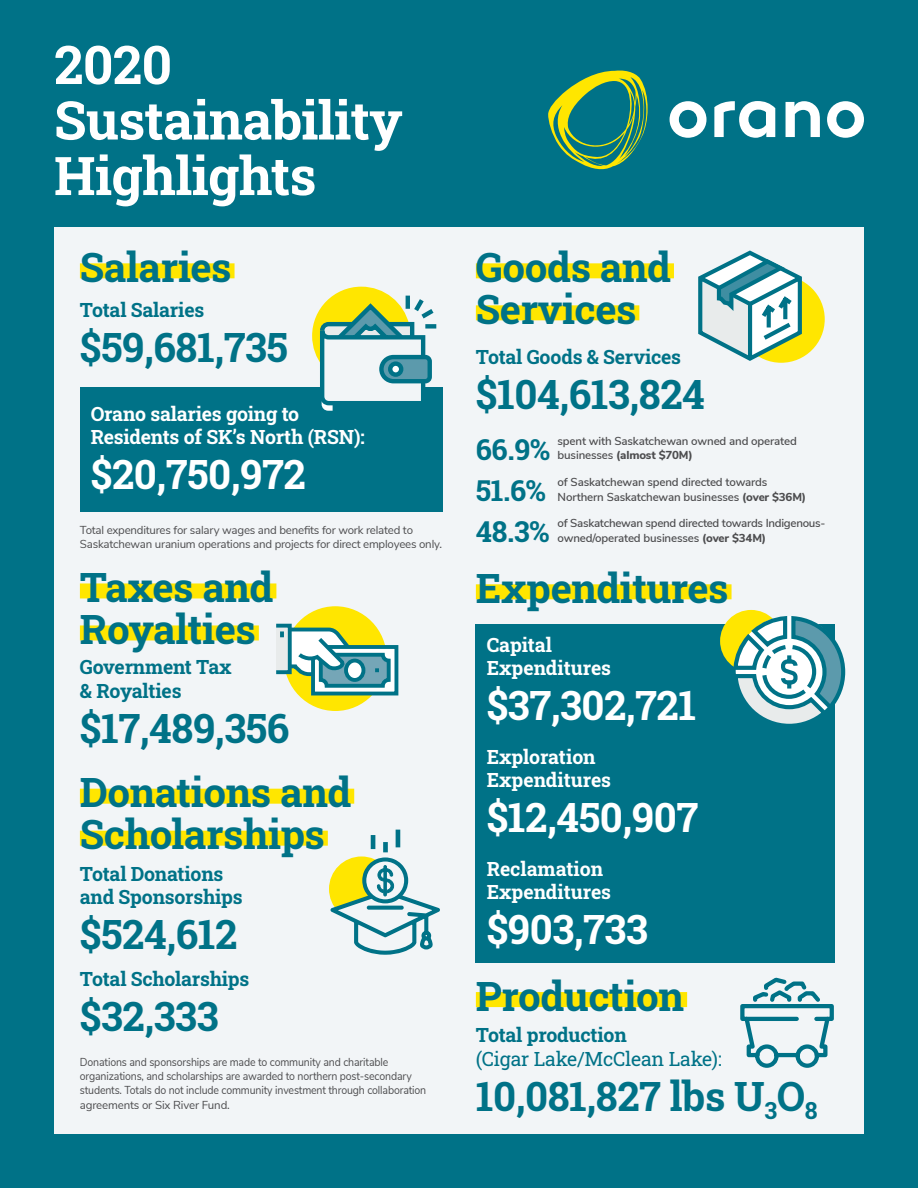
<style>
.page{position:relative;width:918px;height:1188px;background:#007287}
.page>*{position:absolute;margin:0;border:0;box-sizing:border-box;transform-origin:0 0}
.t1{font:700 53.25px/55.5px "Roboto Slab";letter-spacing:-.01em;color:#fff}
.t2{font:700 40.35px/42px "Roboto Slab";letter-spacing:-.01em;color:#007287}
.t3{font:700 40.35px "Roboto Slab";letter-spacing:-.01em;color:#fff}
.t4{font:700 28.8px/41.1px "Roboto Slab";color:#007287}
.t5{font:700 19.5px/23.4px "Roboto Slab";letter-spacing:-.01em;color:#007287}
.t6{font:700 19.5px/23.4px "Roboto Slab";letter-spacing:-.005em;color:#fff}
.t7{font:19.5px "Roboto Slab";letter-spacing:-.015em;color:#007287}
.t8{font:600 11.55px/14.4px "Nunito Sans";letter-spacing:-.015em;color:#4d4d4f}
.t9{font:11.55px/14.4px "Nunito Sans";letter-spacing:-.015em;color:#4d4d4f;scale:.92 1}
.t10{font:11.55px/14.4px "Nunito Sans";letter-spacing:-.015em;color:#4d4d4f}
.s1{font-weight:800}
</style>
<div class="page">
<div style="left:54px;top:54px;width:810px;height:1080px;background:#f2f5f7"></div>
<div style="left:0;top:0;width:918px;height:227px;background:#007287"></div>
<div style="left:476px;top:624px;width:359px;height:338px;background:#007287"></div>
<div style="left:80px;top:388px;width:362px;height:124px;background:#007287"></div>
<div style="left:80px;top:263px;width:155px;height:15px;background:#ffe600"></div>
<div style="left:80px;top:583px;width:196px;height:15px;background:#ffe600"></div>
<div style="left:80px;top:625px;width:179px;height:15px;background:#ffe600"></div>
<div style="left:80px;top:789px;width:274px;height:15px;background:#ffe600"></div>
<div style="left:80px;top:831px;width:248px;height:15px;background:#ffe600"></div>
<div style="left:476px;top:263px;width:198px;height:15px;background:#ffe600"></div>
<div style="left:476px;top:305px;width:163px;height:15px;background:#ffe600"></div>
<svg style="left:312px;top:287px;width:129px;height:124px"></svg>
<svg style="left:390px;top:364px;width:11px;height:11px"></svg>
<div style="left:388px;top:361px;width:15px;height:16px;border:4px solid #007287;border-radius:50%"></div>
<svg style="left:548px;top:71px;width:100px;height:98px"></svg>
<svg style="left:670px;top:101px;width:37px;height:37px"></svg>
<svg style="left:786px;top:101px;width:34px;height:36px"></svg>
<svg style="left:827px;top:101px;width:37px;height:37px"></svg>
<svg style="left:714px;top:101px;width:61px;height:37px"></svg>
<div style="left:738px;top:276px;width:87px;height:87px;background:#ffe600;border-radius:50%"></div>
<svg style="left:698px;top:250px;width:108px;height:113px"></svg>
<div style="left:720px;top:610px;width:62px;height:62px;background:#ffe600;border-radius:50%"></div>
<svg style="left:731px;top:614px;width:115px;height:110px"></svg>
<div style="left:476px;top:584px;width:256px;height:15px;background:#ffe600"></div>
<hr style="left:371px;top:835px;width:4px;height:14px;background:#007287">
<div style="left:383px;top:842px;width:5px;height:10px;background:#007287"></div>
<hr style="left:396px;top:830px;width:4px;height:17px;background:#007287">
<svg style="left:330px;top:857px;width:110px;height:98px"></svg>
<div style="left:284px;top:606px;width:103px;height:105px;background:#ffe600;border-radius:50%"></div>
<svg style="left:276px;top:622px;width:123px;height:75px"></svg>
<div style="left:476px;top:992px;width:211px;height:15px;background:#ffe600"></div>
<svg style="left:740px;top:977px;width:94px;height:91px"></svg>
<h1 class="t1" style="left:54px;top:36px;width:350px">2020<br>Sustainability<br>Highlights</h1>
<h2 class="t2" style="left:80px;top:245px;width:153px">Salaries</h2>
<h3 class="t5" style="left:80px;top:298px;width:126px">Total Salaries</h3>
<h2 class="t2" style="left:80px;top:325px;width:210px">$59,681,735</h2>
<h3 class="t6" style="left:91px;top:401px;width:275px">Orano salaries going to<br>Residents of SK’s North (RSN):</h3>
<h2 class="t3" style="left:91px;top:447px;width:217px">$20,750,972</h2>
<p class="t10" style="left:80px;top:522px;width:364px">Total expenditures for salary wages and benefits for work related to<br>Saskatchewan uranium operations and projects for direct employees only.</p>
<h2 class="t2" style="left:80px;top:565px;width:195px">Taxes and<br>Royalties</h2>
<h3 class="t5" style="left:80px;top:655px;width:153px">Government Tax &amp; Royalties</h3>
<h2 class="t2" style="left:80px;top:706px;width:211px">$17,489,356</h2>
<h2 class="t2" style="left:80px;top:771px;width:273px">Donations and<br>Scholarships</h2>
<h3 class="t5" style="left:80px;top:861px;width:164px">Total Donations and Sponsorships</h3>
<h2 class="t2" style="left:80px;top:912px;width:159px">$524,612</h2>
<h3 class="t5" style="left:80px;top:967px;width:171px">Total Scholarships</h3>
<h2 class="t2" style="left:80px;top:994px;width:140px">$32,333</h2>
<p class="t9" style="left:80px;top:1054px;width:378px">Donations and sponsorships are made to community and charitable organizations, and scholarships are awarded to northern post-secondary students. Totals do not include community investment through collaboration agreements or Six River Fund.</p>
<h2 class="t2" style="left:476px;top:245px;width:197px">Goods and<br>Services</h2>
<h3 class="t5" style="left:476px;top:344px;width:207px">Total Goods &amp; Services</h3>
<h2 class="t2" style="left:476px;top:372px;width:231px">$104,613,824</h2>
<h3 class="t4" style="left:476px;top:428px;width:76px">66.9%<br>51.6%<br>48.3%</h3>
<p class="t8" style="left:558px;top:433px;width:241px">spent with Saskatchewan owned and operated businesses <span class="s1">(almost $70M)</span></p>
<p class="t8" style="left:558px;top:474px;width:250px">of Saskatchewan spend directed towards<br>Northern Saskatchewan businesses <span class="s1">(over $36M)</span></p>
<p class="t8" style="left:558px;top:515px;width:269px">of Saskatchewan spend directed towards Indigenous&shy;owned/operated businesses <span class="s1">(over $34M)</span></p>
<h2 class="t2" style="left:476px;top:566px;width:254px">Expenditures</h2>
<h3 class="t6" style="left:487px;top:632px;width:126px">Capital<br>Expenditures</h3>
<h2 class="t3" style="left:487px;top:678px;width:211px">$37,302,721</h2>
<h3 class="t6" style="left:487px;top:745px;width:126px">Exploration<br>Expenditures</h3>
<h2 class="t3" style="left:487px;top:790px;width:213px">$12,450,907</h2>
<h3 class="t6" style="left:487px;top:857px;width:126px">Reclamation<br>Expenditures</h3>
<h2 class="t3" style="left:487px;top:902px;width:163px">$903,733</h2>
<h2 class="t2" style="left:476px;top:974px;width:210px">Production</h2>
<h3 class="t5" style="left:476px;top:1023px;width:152px">Total production</h3>
<h3 class="t7" style="left:476px;top:1045px;width:248px">(Cigar Lake/McClean Lake):</h3>
<h2 class="t2" style="left:476px;top:1074px;width:343px">10,081,827 lbs U<sub>3</sub>O<sub>8</sub></h2>
</div>
